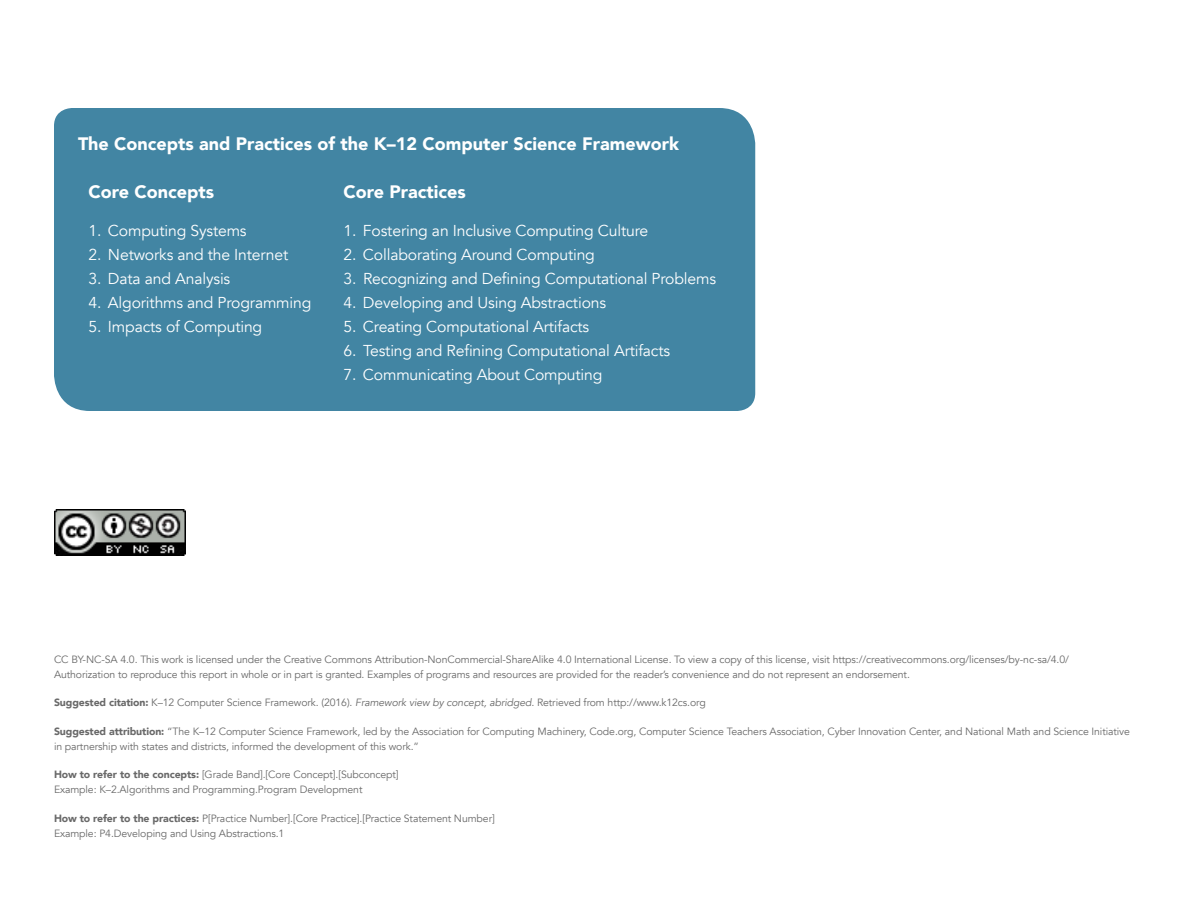
<style>
.page{position:relative;width:1188px;height:918px;background:#fff}
.page>*{position:absolute;margin:0;border:0;box-sizing:border-box;transform-origin:0 0}
.sidebar_subhead{font:900 18px "Avenir";color:#fff}
.Number_list{font:15.75px "Avenir";letter-spacing:-.01em;color:#fff}
.Number_list__after{font:15.75px "Avenir";letter-spacing:-.01em;color:#fff}
.sidebar_subhead-2{font:15.75px "Avenir";letter-spacing:-.01em;color:#fff}
.Footnote{font:10.5px/15px "Avenir";letter-spacing:-.01em;color:#696969}
.s1{font-weight:900}
.s2{font-style:italic}
</style>
<div class="page">
<img style="left:54px;top:509px;width:132px;height:47px">
<div style="left:54px;top:108px;width:701px;height:303px;background:#4285a3"></div>
<p class="sidebar_subhead" style="left:78px;top:128px;width:603px">The Concepts and Practices of the K–12 Computer Science Framework</p>
<p class="sidebar_subhead" style="left:88px;top:176px;width:127px">Core Concepts</p>
<p class="sidebar_subhead-2" style="left:88px;top:221px;width:160px">1. Computing Systems</p>
<p class="Number_list" style="left:88px;top:245px;width:201px">2. Networks and the Internet</p>
<p class="Number_list" style="left:88px;top:269px;width:143px">3. Data and Analysis</p>
<p class="Number_list" style="left:88px;top:293px;width:224px">4. Algorithms and Programming</p>
<p class="Number_list__after" style="left:88px;top:317px;width:175px">5. Impacts of Computing</p>
<p class="sidebar_subhead" style="left:344px;top:176px;width:124px">Core Practices</p>
<p class="Number_list" style="left:344px;top:221px;width:306px">1. Fostering an Inclusive Computing Culture</p>
<p class="Number_list" style="left:344px;top:245px;width:253px">2. Collaborating Around Computing</p>
<p class="Number_list" style="left:344px;top:269px;width:374px">3. Recognizing and Defining Computational Problems</p>
<p class="Number_list" style="left:344px;top:293px;width:264px">4. Developing and Using Abstractions</p>
<p class="Number_list" style="left:344px;top:317px;width:247px">5. Creating Computational Artifacts</p>
<p class="Number_list" style="left:344px;top:341px;width:328px">6. Testing and Refining Computational Artifacts</p>
<p class="Number_list__after" style="left:344px;top:365px;width:260px">7. Communicating About Computing</p>
<p class="Footnote" style="left:54px;top:652px;width:1017px">CC BY-NC-SA 4.0. This work is licensed under the Creative Commons Attribution-NonCommercial-ShareAlike 4.0 International License. To view a copy of this license, visit https://creativecommons.org/licenses/by-nc-sa/4.0/<br>Authorization to reproduce this report in whole or in part is granted. Examples of programs and resources are provided for the reader’s convenience and do not represent an endorsement.</p>
<p class="Footnote" style="left:54px;top:695px;width:653px"><span class="s1">Suggested citation:</span> K–12 Computer Science Framework. (2016). <span class="s2">Framework view by concept, abridged.</span> Retrieved from http://www.k12cs.org</p>
<p class="Footnote" style="left:54px;top:724px;width:1078px"><span class="s1">Suggested attribution:</span> “The K–12 Computer Science Framework, led by the Association for Computing Machinery, Code.org, Computer Science Teachers Association, Cyber Innovation Center, and National Math and Science Initiative in partnership with states and districts, informed the development of this work.”</p>
<p class="Footnote" style="left:54px;top:767px;width:346px"><span class="s1">How to refer to the concepts:</span> [Grade Band].[Core Concept].[Subconcept]<br>Example: K–2.Algorithms and Programming.Program Development</p>
<p class="Footnote" style="left:54px;top:811px;width:442px"><span class="s1">How to refer to the practices:</span> P[Practice Number].[Core Practice].[Practice Statement Number]<br>Example: P4.Developing and Using Abstractions.1</p>
</div>
